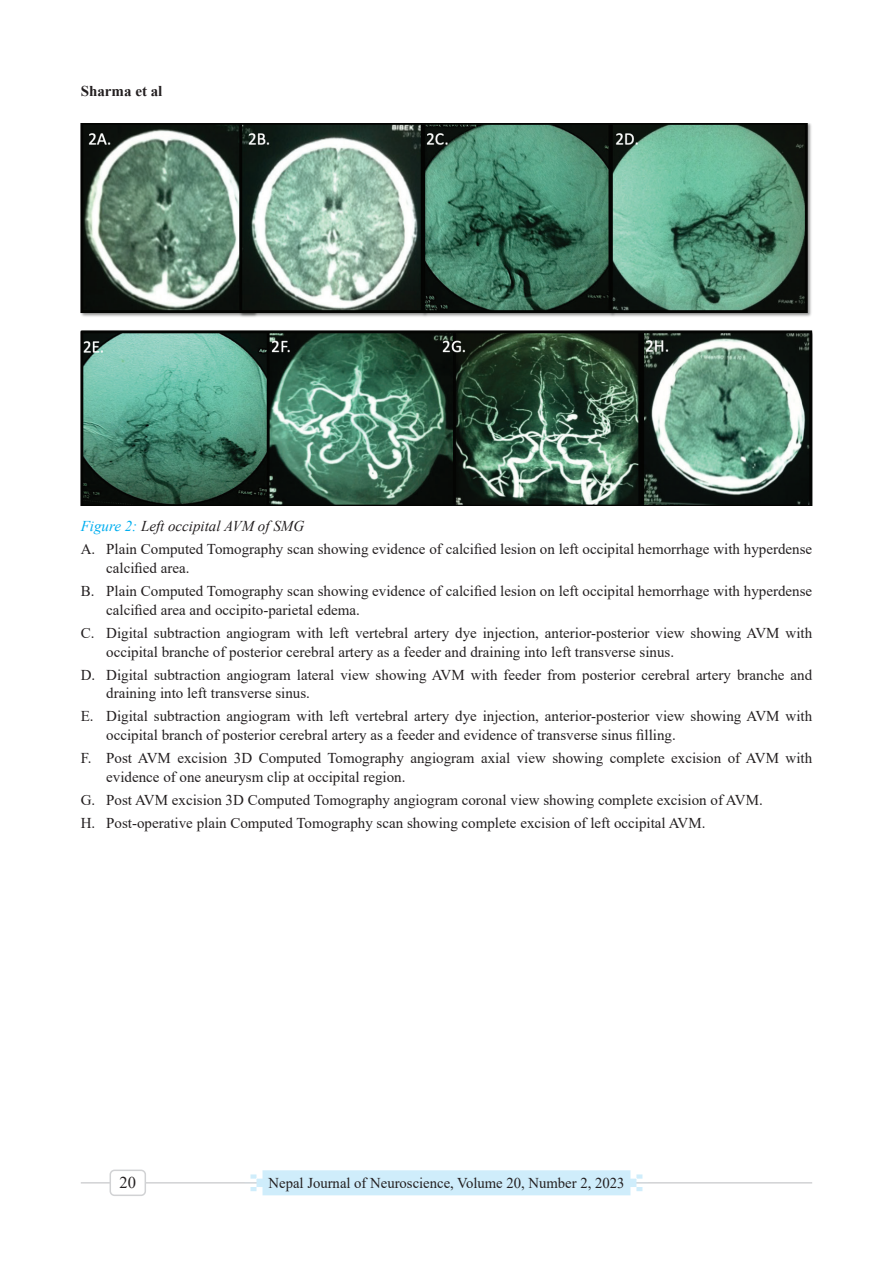
<style>
.page{position:relative;width:893px;height:1263px;background:#fff}
.page>*{position:absolute;margin:0;border:0;box-sizing:border-box;transform-origin:0 0}
.t1{font:16.5px "Times New Roman";color:#231f20}
.t2{font:15px/23px "Times New Roman";color:#231f20}
.t3{font:700 15px "Times New Roman";color:#231f20}
.s1{font-style:italic;color:#00aeef}
.s2{font-style:italic}
</style>
<div class="page">
<hr style="left:81px;top:1182px;width:731px;height:1px;background:#d1d2d4">
<svg style="left:244px;top:1170px;width:404px;height:25px;background:#d2eefb"></svg>
<div style="left:110px;top:1170px;width:35px;height:25px;background:#fff;border-radius:4px"></div>
<div style="left:110px;top:1169px;width:36px;height:27px;border:2px solid #d1d2d4;border-radius:4px"></div>
<img style="left:81px;top:123px;width:731px;height:382px">
<p class="t3" style="left:81px;top:80px;width:83px">Sharma et al</p>
<p class="t2" style="left:81px;top:514px;width:733px"><span class="s1">Figure 2:</span> <span class="s2">Left occipital AVM of SMG<br></span>A. Plain Computed Tomography scan showing evidence of calcified lesion on left occipital hemorrhage with hyperdense</p>
<p class="t2" style="left:81px;top:556px;width:733px;text-indent:26px">calcified area.<br>B. Plain Computed Tomography scan showing evidence of calcified lesion on left occipital hemorrhage with hyperdense</p>
<p class="t2" style="left:81px;top:598px;width:733px;text-indent:26px">calcified area and occipito-parietal edema.<br>C. Digital subtraction angiogram with left vertebral artery dye injection, anterior-posterior view showing AVM with</p>
<p class="t2" style="left:81px;top:640px;width:733px;text-indent:26px">occipital branche of posterior cerebral artery as a feeder and draining into left transverse sinus.<br>D. Digital subtraction angiogram lateral view showing AVM with feeder from posterior cerebral artery branche and</p>
<p class="t2" style="left:81px;top:681px;width:733px;text-indent:26px">draining into left transverse sinus.<br>E. Digital subtraction angiogram with left vertebral artery dye injection, anterior-posterior view showing AVM with</p>
<p class="t2" style="left:81px;top:723px;width:733px;text-indent:26px">occipital branch of posterior cerebral artery as a feeder and evidence of transverse sinus filling.<br>F. Post AVM excision 3D Computed Tomography angiogram axial view showing complete excision of AVM with</p>
<p class="t2" style="left:81px;top:765px;width:683px;text-indent:26px">evidence of one aneurysm clip at occipital region.<br>G. Post AVM excision 3D Computed Tomography angiogram coronal view showing complete excision of AVM.<br>H. Post-operative plain Computed Tomography scan showing complete excision of left occipital AVM.</p>
<p class="t1" style="left:120px;top:1171px;width:18px">20</p>
<p class="t2" style="left:269px;top:1171px;width:357px">Nepal Journal of Neuroscience, Volume 20, Number 2, 2023</p>
</div>
